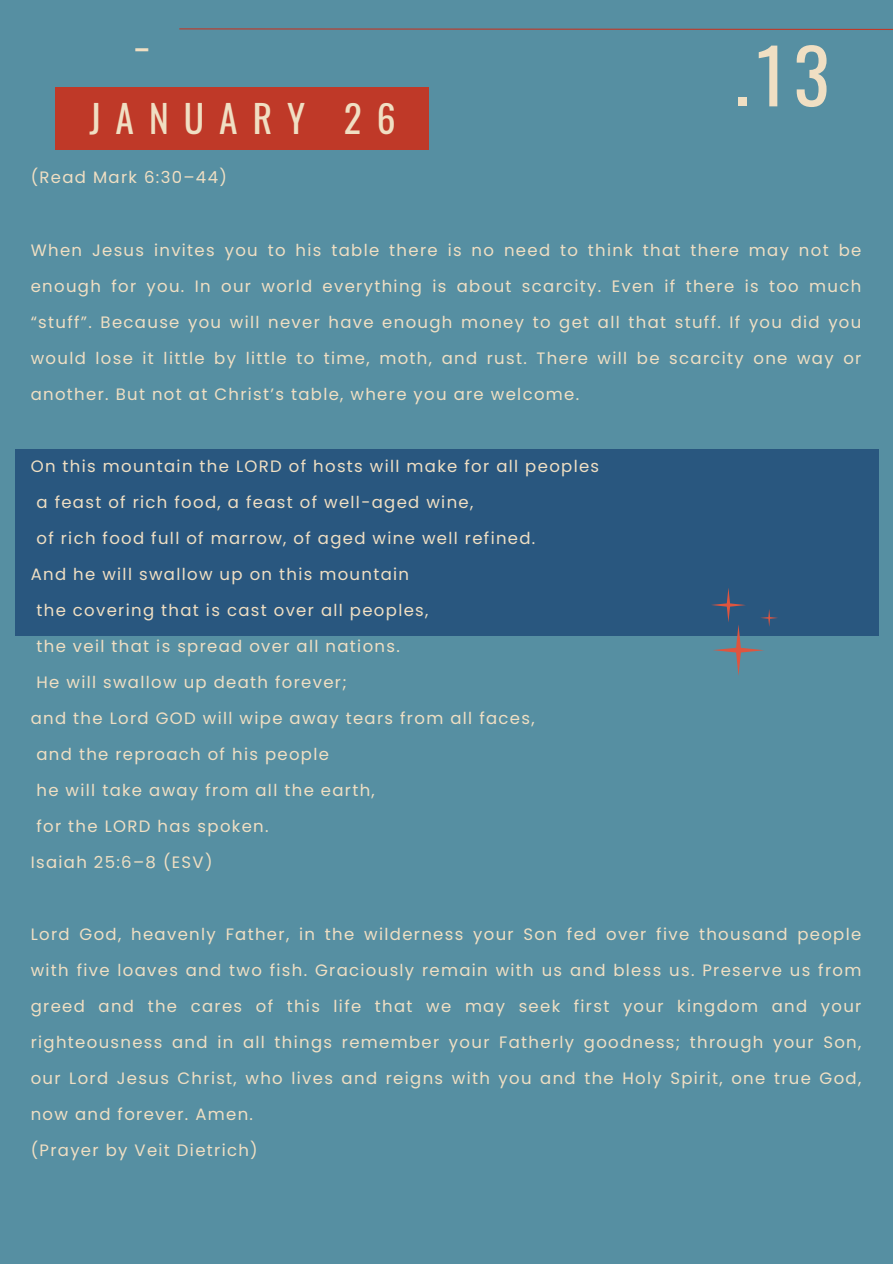
<style>
.page{position:relative;width:893px;height:1264px;background:#fff}
.page>*{position:absolute;margin:0;border:0;box-sizing:border-box;transform-origin:0 0}
.t1{font:75px "Oswald";color:#f0dfc3}
.t2{font:37.5px "Oswald";letter-spacing:.4em;color:#f0dfc3}
.t3{font:16.5px/36px "Poppins";letter-spacing:.08em;color:#f0dfc3;text-align:justify}
</style>
<div class="page">
<div style="left:0;top:0;width:892px;height:1263px;background:#568fa2"></div>
<div style="left:55px;top:87px;width:373px;height:62px;background:#bf3928"></div>
<div style="left:15px;top:448px;width:863px;height:187px;background:#29577f"></div>
<svg style="left:179px;top:28px;width:713px;height:2px"></svg>
<svg style="left:710px;top:588px;width:68px;height:88px"></svg>
<p class="t2" style="left:135px;top:2px;width:14px">_</p>
<p class="t1" style="left:734px;top:17px;width:96px">.13</p>
<p class="t2" style="left:89px;top:90px;width:308px">JANUARY 26</p>
<p class="t3" style="left:31px;top:160px;width:198px">(Read Mark 6:30–44)</p>
<p class="t3" style="left:31px;top:232px;width:832px">When Jesus invites you to his table there is no need to think that there may not be enough for you. In our world everything is about scarcity. Even if there is too much “stuff”. Because you will never have enough money to get all that stuff. If you did you would lose it little by little to time, moth, and rust. There will be scarcity one way or another. But not at Christ’s table, where you are welcome.</p>
<p class="t3" style="left:31px;top:448px;width:570px">On this mountain the LORD of hosts will make for all peoples</p>
<p class="t3" style="left:36px;top:484px;width:438px">a feast of rich food, a feast of well-aged wine,</p>
<p class="t3" style="left:36px;top:520px;width:500px">of rich food full of marrow, of aged wine well refined.</p>
<p class="t3" style="left:31px;top:556px;width:380px">And he will swallow up on this mountain</p>
<p class="t3" style="left:36px;top:592px;width:393px">the covering that is cast over all peoples,</p>
<p class="t3" style="left:36px;top:628px;width:365px">the veil that is spread over all nations.</p>
<p class="t3" style="left:36px;top:664px;width:312px">He will swallow up death forever;</p>
<p class="t3" style="left:31px;top:700px;width:505px">and the Lord GOD will wipe away tears from all faces,</p>
<p class="t3" style="left:36px;top:736px;width:294px">and the reproach of his people</p>
<p class="t3" style="left:36px;top:772px;width:340px">he will take away from all the earth,</p>
<p class="t3" style="left:36px;top:808px;width:233px">for the LORD has spoken.</p>
<p class="t3" style="left:31px;top:844px;width:183px">Isaiah 25:6–8 (ESV)</p>
<p class="t3" style="left:31px;top:916px;width:832px">Lord God, heavenly Father, in the wilderness your Son fed over five thousand people with five loaves and two fish. Graciously remain with us and bless us. Preserve us from greed and the cares of this life that we may seek first your kingdom and your righteousness and in all things remember your Fatherly goodness; through your Son, our Lord Jesus Christ, who lives and reigns with you and the Holy Spirit, one true God, now and forever. Amen.</p>
<p class="t3" style="left:31px;top:1132px;width:228px">(Prayer by Veit Dietrich)</p>
</div>
